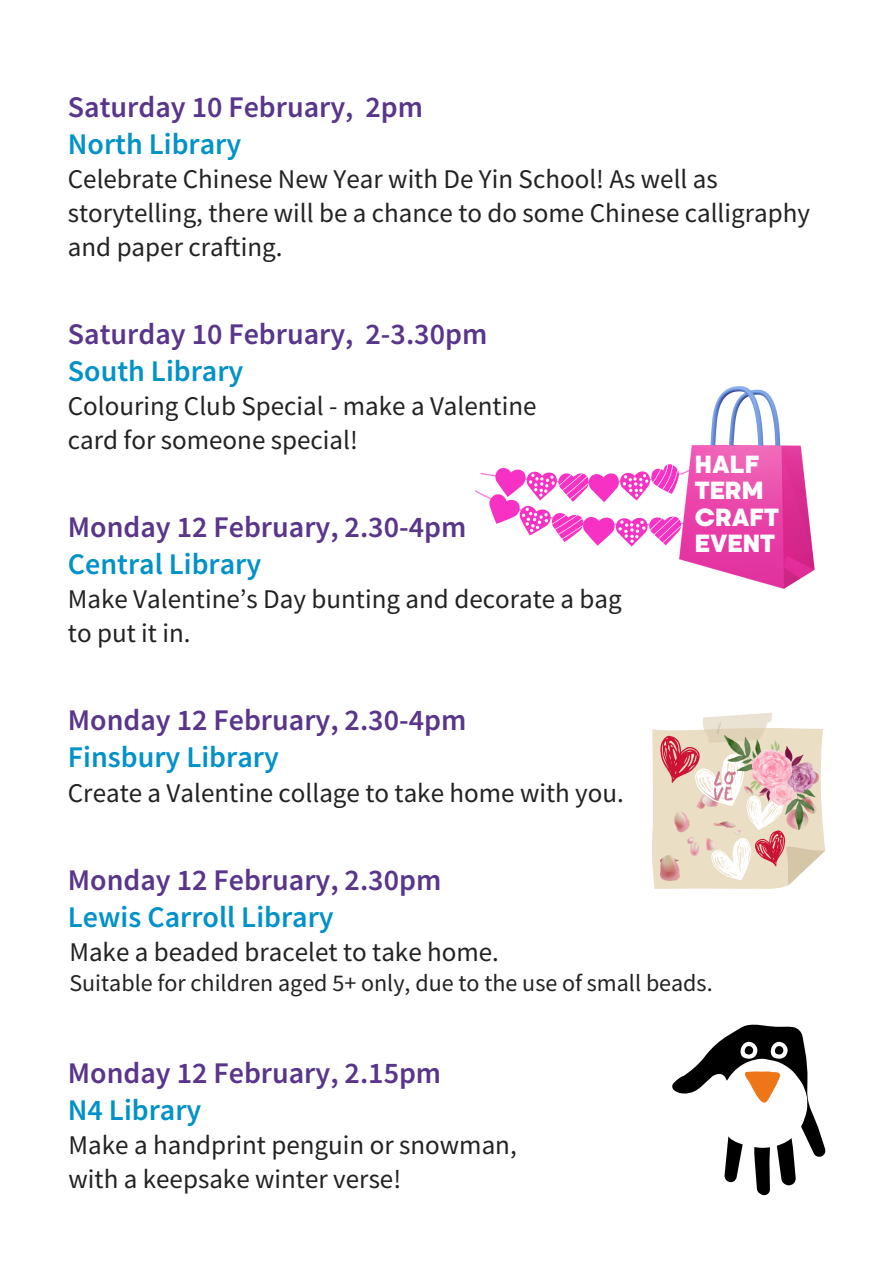
<style>
.page{position:relative;width:893px;height:1264px;background:#fff}
.page>*{position:absolute;margin:0;border:0;box-sizing:border-box;transform-origin:0 0}
.t1{font:600 30px/37.2px "Source Sans Pro";color:#59358b}
.t2{font:600 30px "Source Sans Pro";color:#0092c9}
.t3{font:27px/33.8px "Source Sans Pro";color:#222}
.t4{font:24px "Source Sans Pro";color:#222}
.t5{font:800 23.1px/26.4px "Kamerik 105";color:#fff}
.s1{color:#0092c9}
</style>
<div class="page">
<svg style="left:475px;top:464px;width:205px;height:82px"></svg>
<img style="left:680px;top:386px;width:134px;height:202px">
<svg style="left:672px;top:1024px;width:153px;height:171px"></svg>
<svg style="left:652px;top:712px;width:173px;height:177px"></svg>
<img style="left:714px;top:771px;width:21px;height:29px">
<p class="t1" style="left:68px;top:87px;width:357px">Saturday 10 February, 2pm</p>
<p class="t2" style="left:68px;top:124px;width:175px">North Library</p>
<p class="t3" style="left:68px;top:162px;width:743px">Celebrate Chinese New Year with De Yin School! As well as storytelling, there will be a chance to do some Chinese calligraphy and paper crafting.</p>
<p class="t1" style="left:68px;top:314px;width:421px">Saturday 10 February, 2-3.30pm</p>
<p class="t2" style="left:68px;top:351px;width:177px">South Library</p>
<p class="t3" style="left:68px;top:389px;width:470px">Colouring Club Special - make a Valentine card for someone special!</p>
<h2 class="t1" style="left:68px;top:507px;width:400px">Monday 12 February, 2.30-4pm<br><span class="s1">Central Library</span></h2>
<h1 class="t3" style="left:68px;top:582px;width:555px">Make Valentine’s Day bunting and decorate a bag to put it in.</h1>
<h2 class="t1" style="left:68px;top:701px;width:400px">Monday 12 February, 2.30-4pm<br><span class="s1">Finsbury Library</span></h2>
<h1 class="t3" style="left:68px;top:775px;width:557px">Create a Valentine collage to take home with you.</h1>
<h2 class="t1" style="left:68px;top:860px;width:375px">Monday 12 February, 2.30pm<br><span class="s1">Lewis Carroll Library</span></h2>
<p class="t5" style="left:694px;top:452px;width:86px">HALF<br>TERM<br>CRAFT<br>EVENT</p>
<p class="t3" style="left:69px;top:934px;width:431px">Make a beaded bracelet to take home.</p>
<h1 class="t4" style="left:69px;top:967px;width:644px">Suitable for children aged 5+ only, due to the use of small beads.</h1>
<h2 class="t1" style="left:68px;top:1053px;width:375px">Monday 12 February, 2.15pm<br><span class="s1">N4 Library</span></h2>
<h1 class="t3" style="left:69px;top:1127px;width:449px">Make a handprint penguin or snowman, with a keepsake winter verse!</h1>
</div>
